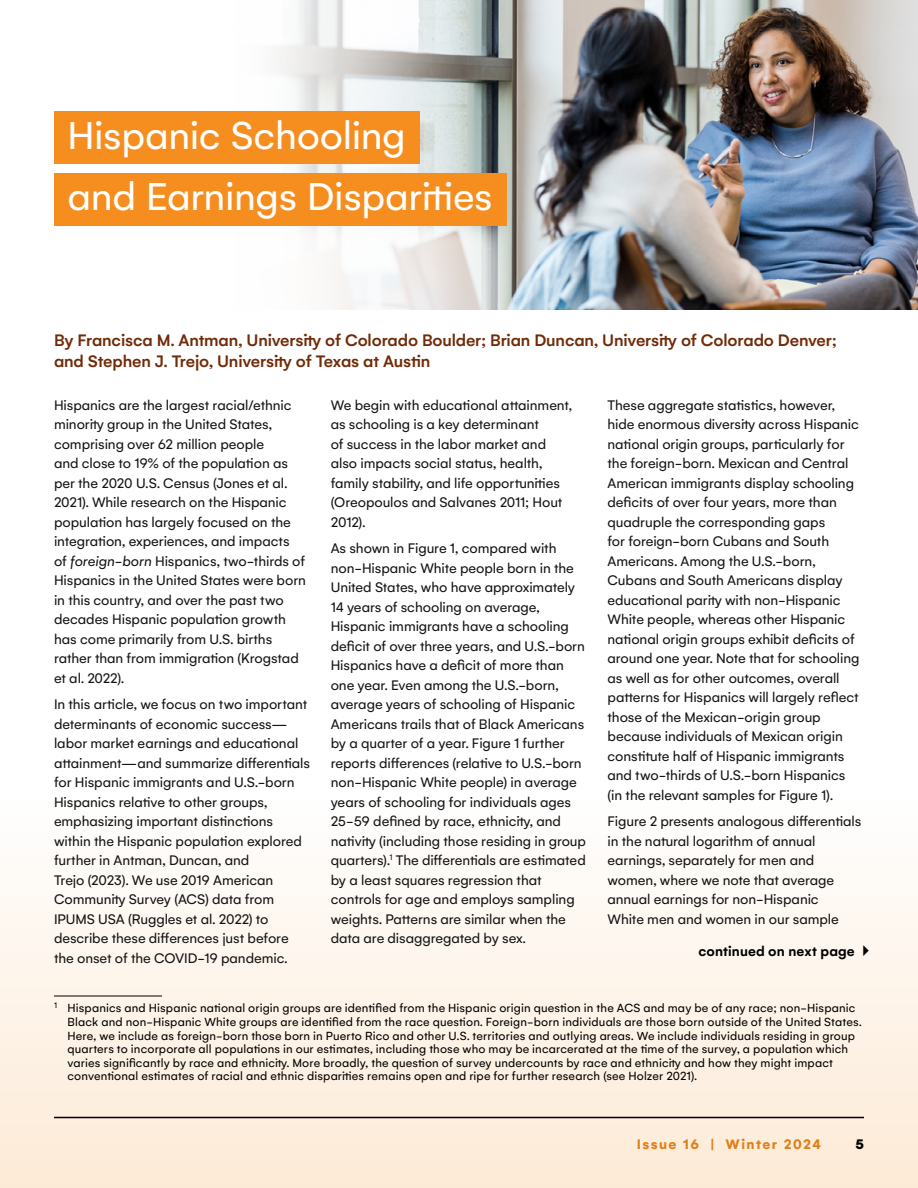
<style>
.page{position:relative;width:918px;height:1188px;background:#fff}
.page>*{position:absolute;margin:0;border:0;box-sizing:border-box;transform-origin:0 0}
.t1{font:42px/61.1px "Gelion";letter-spacing:-.01em;color:#fff}
.t2{font:500 18px/21px "Gelion";letter-spacing:-.01em;color:#702b08}
.t3{font:15px/19.5px "Gelion";letter-spacing:-.005em;color:#141414}
.t4{font:600 15px "Gelion";letter-spacing:.01em;color:#000}
.t5{font:700 15px "Gelion";letter-spacing:.1em;color:#df811b}
.t6{font:900 15px "Gelion";color:#000}
.t7{font:12.75px/13.5px "Gelion";letter-spacing:.01em;color:#000}
.s1{font-style:italic}
</style>
<div class="page">
<div style="left:0;top:712px;width:918px;height:476px;background:linear-gradient(to bottom,#fff,#fbe9d6)"></div>
<img style="left:219px;top:0;width:699px;height:310px">
<div style="left:27px;top:218px;width:483px;height:184px;background:#fff"></div>
<hr style="left:54px;top:996px;width:108px;height:1px;background:#000">
<div style="left:54px;top:112px;width:365px;height:52px;background:#f68e1f"></div>
<div style="left:54px;top:173px;width:452px;height:52px;background:#f68e1f"></div>
<hr style="left:54px;top:1117px;width:810px;height:1px;background:#000">
<svg style="left:863px;top:945px;width:6px;height:11px"></svg>
<h1 class="t1" style="left:68px;top:104px;width:427px">Hispanic Schooling<br>and Earnings Disparities</h1>
<p class="t2" style="left:54px;top:329px;width:784px">By Francisca M. Antman, University of Colorado Boulder; Brian Duncan, University of Colorado Denver; and Stephen J. Trejo, University of Texas at Austin</p>
<p class="t3" style="left:54px;top:395px;width:253px">Hispanics are the largest racial/ethnic minority group in the United States, comprising over 62 million people<br>and close to 19% of the population as per the 2020 U.S. Census (Jones et al.<br>2021). While research on the Hispanic population has largely focused on the integration, experiences, and impacts of <span class="s1">foreign-born</span> Hispanics, two-thirds of Hispanics in the United States were born in this country, and over the past two decades Hispanic population growth has come primarily from U.S. births rather than from immigration (Krogstad et al. 2022).</p>
<p class="t3" style="left:54px;top:694px;width:258px">In this article, we focus on two important determinants of economic success— labor market earnings and educational attainment—and summarize differentials for Hispanic immigrants and U.S.-born Hispanics relative to other groups, emphasizing important distinctions within the Hispanic population explored further in Antman, Duncan, and<br>Trejo (2023). We use 2019 American Community Survey (ACS) data from IPUMS USA (Ruggles et al. 2022) to describe these differences just before the onset of the COVID-19 pandemic.</p>
<p class="t7" style="left:68px;top:1001px;width:796px;text-indent:-14px"><sup>1</sup> Hispanics and Hispanic national origin groups are identified from the Hispanic origin question in the ACS and may be of any race; non-Hispanic Black and non-Hispanic White groups are identified from the race question. Foreign-born individuals are those born outside of the United States.<br>Here, we include as foreign-born those born in Puerto Rico and other U.S. territories and outlying areas. We include individuals residing in group quarters to incorporate all populations in our estimates, including those who may be incarcerated at the time of the survey, a population which varies significantly by race and ethnicity. More broadly, the question of survey undercounts by race and ethnicity and how they might impact conventional estimates of racial and ethnic disparities remains open and ripe for further research (see Holzer 2021).</p>
<p class="t3" style="left:331px;top:395px;width:243px">We begin with educational attainment, as schooling is a key determinant<br>of success in the labor market and also impacts social status, health, family stability, and life opportunities (Oreopoulos and Salvanes 2011; Hout<br>2012).</p>
<p class="t3" style="left:331px;top:538px;width:257px">As shown in Figure 1, compared with non-Hispanic White people born in the United States, who have approximately 14 years of schooling on average, Hispanic immigrants have a schooling deficit of over three years, and U.S.-born Hispanics have a deficit of more than one year. Even among the U.S.-born, average years of schooling of Hispanic Americans trails that of Black Americans by a quarter of a year. Figure 1 further reports differences (relative to U.S.-born non-Hispanic White people) in average years of schooling for individuals ages 25-59 defined by race, ethnicity, and nativity (including those residing in group quarters).<sup>1</sup> The differentials are estimated by a least squares regression that controls for age and employs sampling weights. Patterns are similar when the data are disaggregated by sex.</p>
<p class="t3" style="left:608px;top:395px;width:254px">These aggregate statistics, however, hide enormous diversity across Hispanic national origin groups, particularly for the foreign-born. Mexican and Central American immigrants display schooling deficits of over four years, more than quadruple the corresponding gaps<br>for foreign-born Cubans and South Americans. Among the U.S.-born, Cubans and South Americans display educational parity with non-Hispanic White people, whereas other Hispanic national origin groups exhibit deficits of around one year. Note that for schooling as well as for other outcomes, overall patterns for Hispanics will largely reflect those of the Mexican-origin group because individuals of Mexican origin constitute half of Hispanic immigrants and two-thirds of U.S.-born Hispanics (in the relevant samples for Figure 1).</p>
<p class="t3" style="left:608px;top:811px;width:255px">Figure 2 presents analogous differentials in the natural logarithm of annual earnings, separately for men and women, where we note that average annual earnings for non-Hispanic<br>White men and women in our sample</p>
<p class="t4" style="left:698px;top:941px;width:158px">continued on next page</p>
<p class="t5" style="left:637px;top:1135px;width:186px">Issue 16 | Winter 2024</p>
<p class="t6" style="left:855px;top:1135px;width:10px">5</p>
</div>
